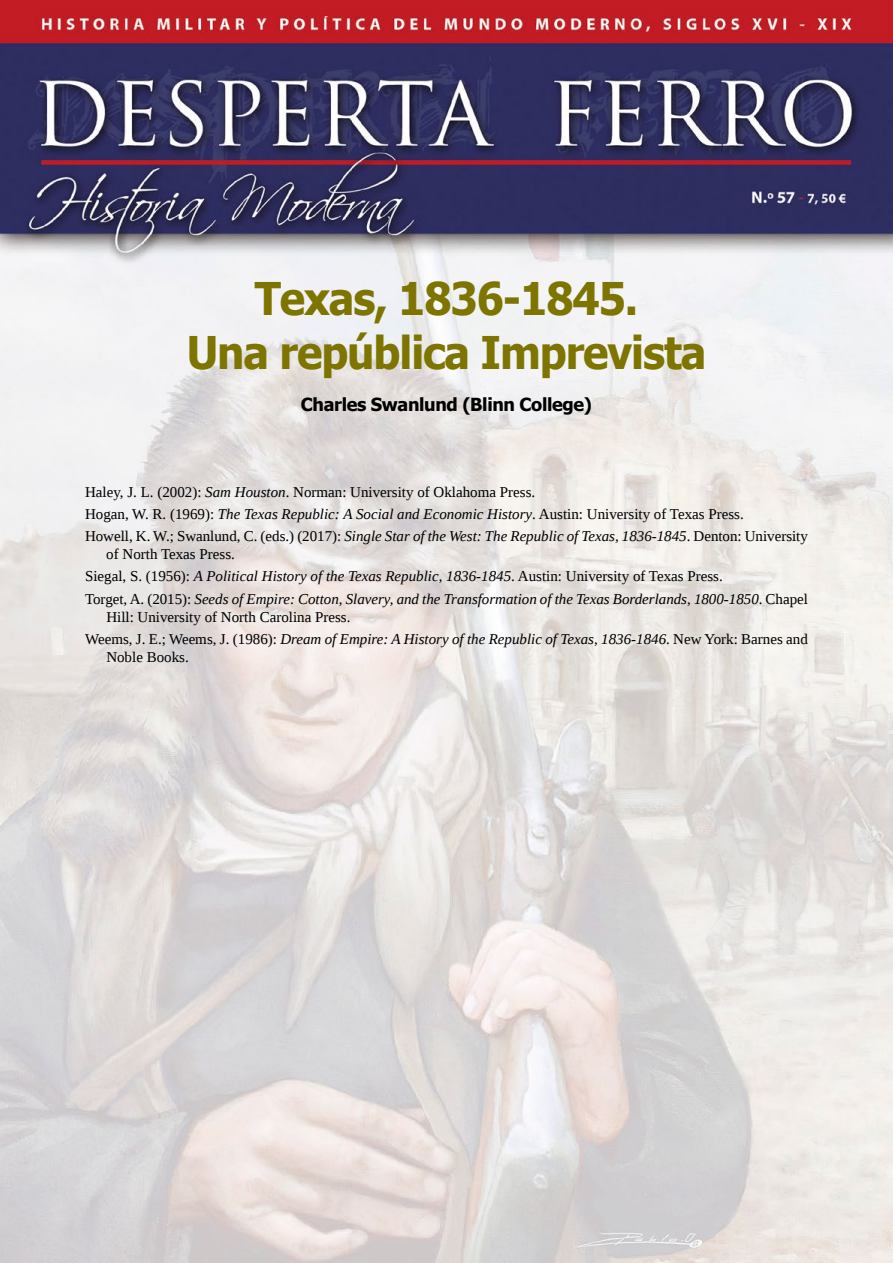
<style>
.page{position:relative;width:893px;height:1263px;background:#fff}
.page>*{position:absolute;margin:0;border:0;box-sizing:border-box;transform-origin:0 0}
.t1{font:700 45px/54px "Tahoma";letter-spacing:-.025em;color:#7d7500;text-align:center;scale:.95 1}
.t2{font:700 18px "Tahoma";letter-spacing:-.02em;color:#000}
.t3{font:15px/22.2px "Liberation Serif";color:#000}
.t4{font:italic 15px/22.2px "Liberation Serif";color:#000}
.s1{font-style:italic}
.s2{font-style:normal}
</style>
<div class="page">
<img style="left:0;top:0;width:893px;height:1263px">
<h1 class="t1" style="left:187px;top:274px;width:548px">Texas, 1836-1845.<br>Una república Imprevista</h1>
<p class="t2" style="left:301px;top:396px;width:292px">Charles Swanlund (Blinn College)</p>
<p class="t3" style="left:85px;top:482px;width:724px">Haley, J. L. (2002): <span class="s1">Sam Houston</span>. Norman: University of Oklahoma Press.<br>Hogan, W. R. (1969): <span class="s1">The Texas Republic: A Social and Economic History</span>. Austin: University of Texas Press.<br>Howell, K. W.; Swanlund, C. (eds.) (2017): <span class="s1">Single Star of the West: The Republic of Texas, 1836-1845</span>. Denton: University</p>
<p class="t4" style="left:85px;top:544px;width:724px;text-indent:21px"><span class="s2">of North Texas Press.<br>Siegal, S. (1956):</span> A Political History of the Texas Republic, 1836-1845<span class="s2">. Austin: University of Texas Press.<br>Torget, A. (2015):</span> Seeds of Empire: Cotton, Slavery, and the Transformation of the Texas Borderlands, 1800-1850<span class="s2">. Chapel</span></p>
<p class="t3" style="left:85px;top:607px;width:724px;text-indent:21px">Hill: University of North Carolina Press.<br>Weems, J. E.; Weems, J. (1986): <span class="s1">Dream of Empire: A History of the Republic of Texas, 1836-1846</span>. New York: Barnes and</p>
<p class="t3" style="left:106px;top:647px;width:84px">Noble Books.</p>
</div>
